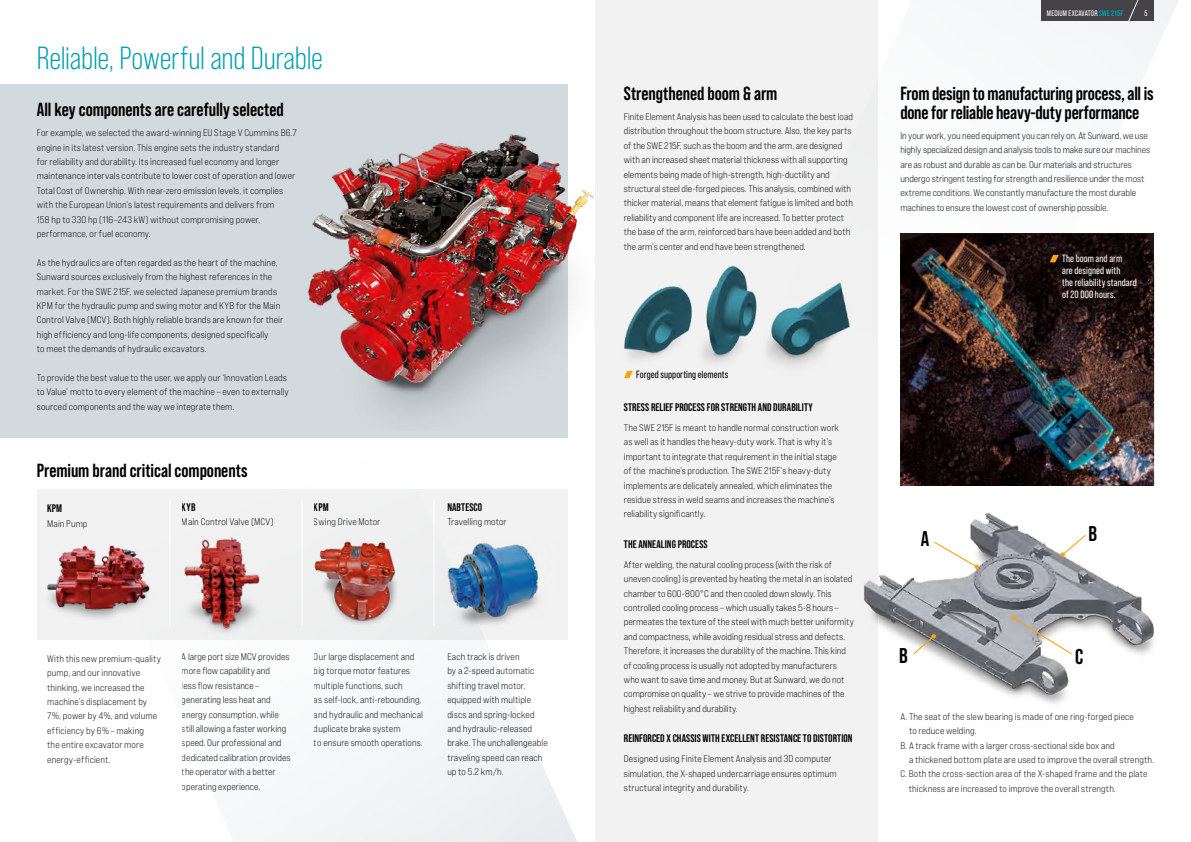
<style>
.page{position:relative;width:1191px;height:842px;background:#fff}
.page>*{position:absolute;margin:0;border:0;box-sizing:border-box;transform-origin:0 0}
.t1{font:32px "Bebas Neue Pro";letter-spacing:-.01em;color:#009eb0}
.t2{font:700 21.4px "Bebas Neue Pro";color:#000}
.t3{font:700 19px/19px "Bebas Neue Pro";letter-spacing:-.005em;color:#000}
.t4{font:700 11px "Bebas Neue Pro";letter-spacing:.01em;color:#000}
.t5{font:10.5px/12px "Bebas Neue Pro";letter-spacing:.005em;color:#fff}
.t6{font:10.5px "Bebas Neue Pro";letter-spacing:.005em;color:#000}
.t7{font:9.6px/14.4px "Bebas Neue Pro Exp Bk";letter-spacing:.005em;color:#000}
.t8{font:8px "Bebas Neue Pro";letter-spacing:.025em;color:#fff}
.s1{font-weight:700;color:#009eb0}
</style>
<div class="page">
<div style="left:0;top:84px;width:567px;height:354px;background:#d2dade"></div>
<svg style="left:877px;top:0;width:301px;height:412px"></svg>
<svg style="left:54px;top:431px;width:523px;height:411px"></svg>
<div style="left:595px;top:0;width:282px;height:842px;background:#f2f2f2"></div>
<img style="left:864px;top:498px;width:290px;height:246px">
<svg style="left:912px;top:634px;width:24px;height:21px"></svg>
<svg style="left:1060px;top:534px;width:27px;height:23px"></svg>
<svg style="left:933px;top:541px;width:46px;height:28px"></svg>
<svg style="left:1010px;top:615px;width:63px;height:40px"></svg>
<div style="left:1041px;top:0;width:113px;height:21px;background:#454348"></div>
<svg style="left:1128px;top:0;width:15px;height:22px"></svg>
<img style="left:37px;top:544px;width:130px;height:83px">
<img style="left:175px;top:532px;width:109px;height:111px">
<img style="left:435px;top:539px;width:123px;height:95px">
<img style="left:900px;top:234px;width:254px;height:252px">
<svg style="left:1049px;top:255px;width:9px;height:7px"></svg>
<img style="left:306px;top:529px;width:108px;height:105px">
<hr style="left:301px;top:499px;width:1px;height:126px;background:#fff">
<hr style="left:169px;top:499px;width:1px;height:126px;background:#fff">
<hr style="left:433px;top:499px;width:1px;height:126px;background:#fff">
<img style="left:624px;top:286px;width:66px;height:92px">
<img style="left:690px;top:265px;width:57px;height:98px">
<img style="left:747px;top:282px;width:103px;height:85px">
<img style="left:308px;top:130px;width:287px;height:301px">
<h1 class="t1" style="left:37px;top:40px;width:288px">Reliable, Powerful and Durable</h1>
<h3 class="t3" style="left:37px;top:100px;width:248px">All key components are carefully selected</h3>
<p class="t7" style="left:37px;top:125px;width:261px">For example, we selected the award-winning EU Stage V Cummins B6.7 engine in its latest version. This engine sets the industry standard<br>for reliability and durability. Its increased fuel economy and longer maintenance intervals contribute to lower cost of operation and lower Total Cost of Ownership. With near-zero emission levels, it complies with the European Union’s latest requirements and delivers from<br>158 hp to 330 hp (116–243 kW) without compromising power, performance, or fuel economy.</p>
<p class="t7" style="left:37px;top:255px;width:248px">As the hydraulics are often regarded as the heart of the machine, Sunward sources exclusively from the highest references in the market. For the SWE 215F, we selected Japanese premium brands KPM for the hydraulic pump and swing motor and KYB for the Main Control Valve (MCV). Both highly reliable brands are known for their high efficiency and long-life components, designed specifically<br>to meet the demands of hydraulic excavators.</p>
<p class="t7" style="left:37px;top:370px;width:253px">To provide the best value to the user, we apply our ‘Innovation Leads to Value’ motto to every element of the machine – even to externally sourced components and the way we integrate them.</p>
<h3 class="t3" style="left:37px;top:460px;width:212px">Premium brand critical components</h3>
<p class="t4" style="left:47px;top:502px;width:16px">KPM</p>
<p class="t7" style="left:47px;top:516px;width:42px">Main Pump</p>
<p class="t4" style="left:182px;top:500px;width:15px">KYB</p>
<p class="t7" style="left:182px;top:514px;width:93px">Main Control Valve (MCV)</p>
<p class="t4" style="left:314px;top:500px;width:16px">KPM</p>
<p class="t7" style="left:314px;top:514px;width:68px">Swing Drive Motor</p>
<p class="t4" style="left:447px;top:500px;width:36px">NABTESCO</p>
<p class="t7" style="left:447px;top:514px;width:61px">Travelling motor</p>
<p class="t7" style="left:47px;top:651px;width:115px">With this new premium-quality pump, and our innovative thinking, we increased the machine’s displacement by<br>7%, power by 4%, and volume efficiency by 6% – making<br>the entire excavator more energy-efficient.</p>
<p class="t7" style="left:182px;top:649px;width:110px">A large port size MCV provides more flow capability and<br>less flow resistance – generating less heat and energy consumption, while still allowing a faster working speed. Our professional and dedicated calibration provides the operator with a better operating experience.</p>
<p class="t7" style="left:314px;top:649px;width:111px">Our large displacement and big torque motor features multiple functions, such<br>as self-lock, anti-rebounding, and hydraulic and mechanical duplicate brake system<br>to ensure smooth operations.</p>
<p class="t7" style="left:447px;top:649px;width:102px">Each track is driven<br>by a 2-speed automatic shifting travel motor, equipped with multiple discs and spring-locked and hydraulic-released brake. The unchallengeable traveling speed can reach up to 5.2 km/h.</p>
<h3 class="t3" style="left:624px;top:84px;width:155px">Strengthened boom &amp; arm</h3>
<p class="t7" style="left:624px;top:109px;width:231px">Finite Element Analysis has been used to calculate the best load distribution throughout the boom structure. Also, the key parts of the SWE 215F, such as the boom and the arm, are designed with an increased sheet material thickness with all supporting elements being made of high-strength, high-ductility and structural steel die-forged pieces. This analysis, combined with thicker material, means that element fatigue is limited and both reliability and component life are increased. To better protect the base of the arm, reinforced bars have been added and both the arm’s center and end have been strengthened.</p>
<p class="t6" style="left:636px;top:369px;width:94px">Forged supporting elements</p>
<p class="t4" style="left:624px;top:401px;width:190px">STRESS RELIEF PROCESS FOR STRENGTH AND DURABILITY</p>
<p class="t7" style="left:624px;top:420px;width:217px">The SWE 215F is meant to handle normal construction work as well as it handles the heavy-duty work. That is why it’s important to integrate that requirement in the initial stage of the machine’s production. The SWE 215F’s heavy-duty implements are delicately annealed, which eliminates the residue stress in weld seams and increases the machine’s reliability significantly.</p>
<p class="t4" style="left:624px;top:538px;width:85px">THE ANNEALING PROCESS</p>
<p class="t7" style="left:624px;top:557px;width:231px">After welding, the natural cooling process (with the risk of uneven cooling) is prevented by heating the metal in an isolated chamber to 600-800°C and then cooled down slowly. This controlled cooling process – which usually takes 5-8 hours – permeates the texture of the steel with much better uniformity and compactness, while avoiding residual stress and defects.<br>Therefore, it increases the durability of the machine. This kind of cooling process is usually not adopted by manufacturers who want to save time and money. But at Sunward, we do not compromise on quality – we strive to provide machines of the highest reliability and durability.</p>
<p class="t4" style="left:624px;top:732px;width:230px">REINFORCED X CHASSIS WITH EXCELLENT RESISTANCE TO DISTORTION</p>
<p class="t7" style="left:624px;top:752px;width:214px">Designed using Finite Element Analysis and 3D computer simulation, the X-shaped undercarriage ensures optimum structural integrity and durability.</p>
<p class="t8" style="left:1047px;top:9px;width:78px">MEDIUM EXCAVATOR <span class="s1">SWE 215F</span></p>
<p class="t8" style="left:1144px;top:9px;width:5px">5</p>
<h3 class="t3" style="left:900px;top:83px;width:255px">From design to manufacturing process, all is done for reliable heavy-duty performance</h3>
<p class="t7" style="left:900px;top:128px;width:251px">In your work, you need equipment you can rely on. At Sunward, we use highly specialized design and analysis tools to make sure our machines are as robust and durable as can be. Our materials and structures undergo stringent testing for strength and resilience under the most extreme conditions. We constantly manufacture the most durable machines to ensure the lowest cost of ownership possible.</p>
<h2 class="t2" style="left:921px;top:527px;width:10px">A</h2>
<h2 class="t2" style="left:899px;top:643px;width:10px">B</h2>
<p class="t5" style="left:1062px;top:253px;width:76px">The boom and arm<br>are designed with<br>the reliability standard of 20 000 hours.</p>
<h2 class="t2" style="left:1088px;top:521px;width:10px">B</h2>
<h2 class="t2" style="left:1075px;top:645px;width:10px">C</h2>
<p class="t7" style="left:900px;top:709px;width:235px">A. The seat of the slew bearing is made of one ring-forged piece</p>
<p class="t7" style="left:909px;top:723px;width:69px">to reduce welding.</p>
<p class="t7" style="left:900px;top:738px;width:216px">B. A track frame with a larger cross-sectional side box and</p>
<p class="t7" style="left:909px;top:752px;width:247px">a thickened bottom plate are used to improve the overall strength.</p>
<p class="t7" style="left:900px;top:767px;width:249px">C. Both the cross-section area of the X-shaped frame and the plate</p>
<p class="t7" style="left:908px;top:781px;width:209px">thickness are increased to improve the overall strength.</p>
</div>
